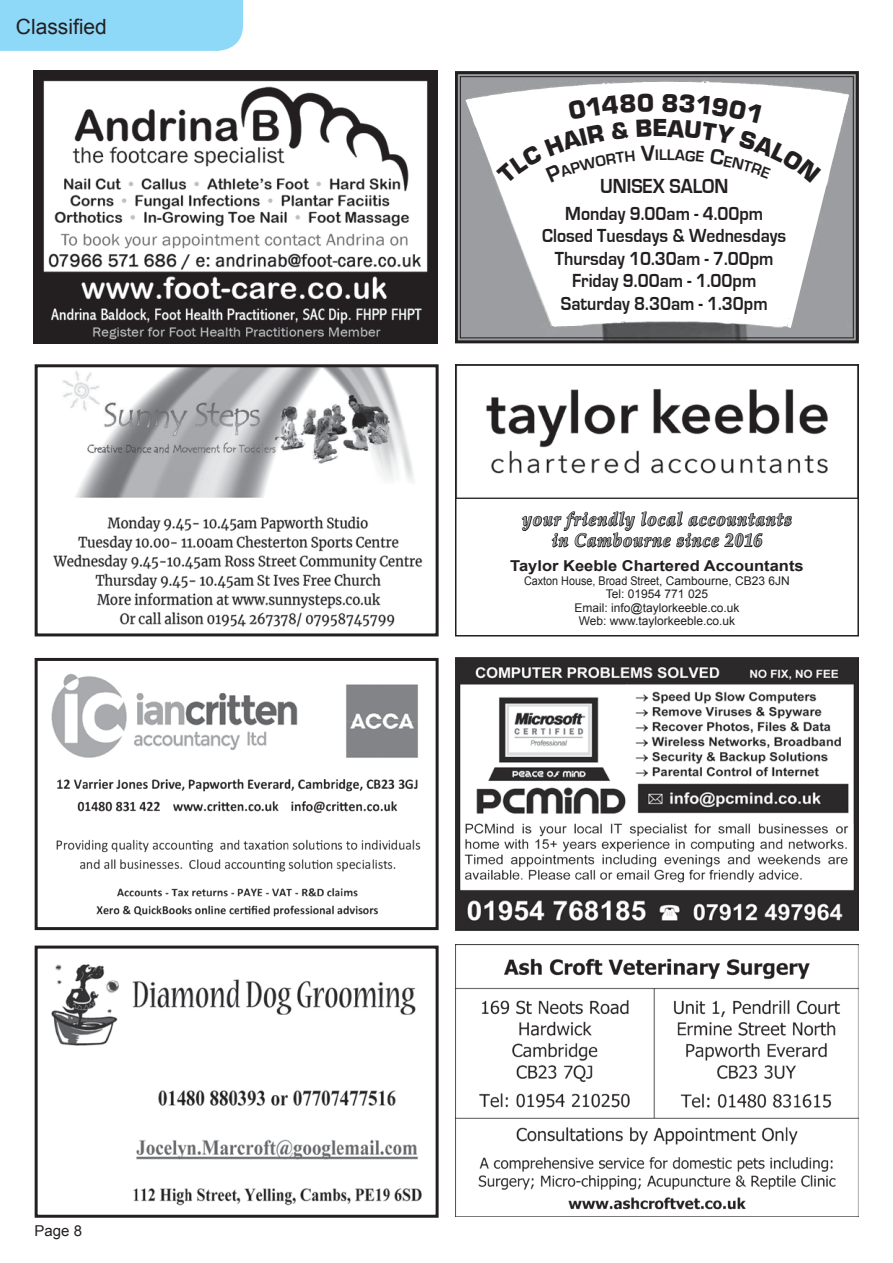
<style>
.page{position:relative;width:893px;height:1263px;background:#fff}
.page>*{position:absolute;margin:0;border:0;box-sizing:border-box;transform-origin:0 0}
.t1{font:900 25.5px "Eurostar";color:#231f20}
.t2{font:700 21px "Eurostile";color:#231f20;scale:.9 1}
.t3{font:21px "Arial";color:#231f20}
.t4{font:700 19.5px/22.5px "Eurostile";color:#231f20;text-align:center;scale:.9 1}
.t5{font:italic 700 18px/21px "Palatino Linotype";letter-spacing:.06em;color:#aaacaf;text-align:center;scale:.95 1}
.t6{font:700 15.75px "Eurostile";color:#231f20}
.t7{font:700 15px "Arial";color:#231f20;scale:1.1 1}
.t8{font:15px "Arial";color:#231f20}
.t9{font:12px/13.5px "Arial";color:#231f20;text-align:center;scale:.9 1}
</style>
<div class="page">
<img style="left:33px;top:71px;width:404px;height:272px">
<svg style="left:455px;top:71px;width:404px;height:272px;background:#89898b"></svg>
<div style="left:460px;top:76px;width:394px;height:262px;border:1px solid #231f20"></div>
<img style="left:53px;top:368px;width:370px;height:259px">
<div style="left:35px;top:364px;width:404px;height:272px;border:3px solid #231f20"></div>
<img style="left:51px;top:673px;width:370px;height:244px">
<div style="left:35px;top:658px;width:404px;height:272px;border:3px solid #231f20"></div>
<img style="left:455px;top:658px;width:404px;height:272px">
<div style="left:0;top:0;width:243px;height:51px;background:#8ed8f8"></div>
<img style="left:455px;top:944px;width:404px;height:272px">
<img style="left:51px;top:964px;width:371px;height:242px">
<div style="left:35px;top:945px;width:404px;height:273px;border:3px solid #231f20"></div>
<img style="left:458px;top:388px;width:398px;height:111px">
<div style="left:455px;top:364px;width:404px;height:272px;border:2px solid #231f20"></div>
<svg style="left:521px;top:511px;width:271px;height:37px"></svg>
<svg style="left:465px;top:93px;width:384px;height:235px"></svg>
<h2 class="t3" style="left:16px;top:13px;width:93px">Classified</h2>
<p class="t8" style="left:35px;top:1220px;width:49px">Page 8</p>
<h1 class="t1" style="left:652px;top:112px;width:16px">E</h1>
<h3 class="t6" style="left:659px;top:146px;width:9px">l</h3>
<h2 class="t2" style="left:600px;top:175px;width:144px">UNISEX SALON</h2>
<h3 class="t4" style="left:542px;top:202px;width:273px">Monday 9.00am - 4.00pm<br>Closed Tuesdays &amp; Wednesdays<br>Thursday 10.30am - 7.00pm<br>Friday 9.00am - 1.00pm<br>Saturday 8.30am - 1.30pm</h3>
<h3 class="t5" style="left:522px;top:508px;width:285px">your friendly local accountants in Cambourne since 2016</h3>
<p class="t7" style="left:510px;top:556px;width:268px">Taylor Keeble Chartered Accountants</p>
<p class="t9" style="left:524px;top:574px;width:297px">Caxton House, Broad Street, Cambourne, CB23 6JN<br>Tel: 01954 771 025<br>Email: info@taylorkeeble.co.uk<br>Web: www.taylorkeeble.co.uk</p>
</div>
